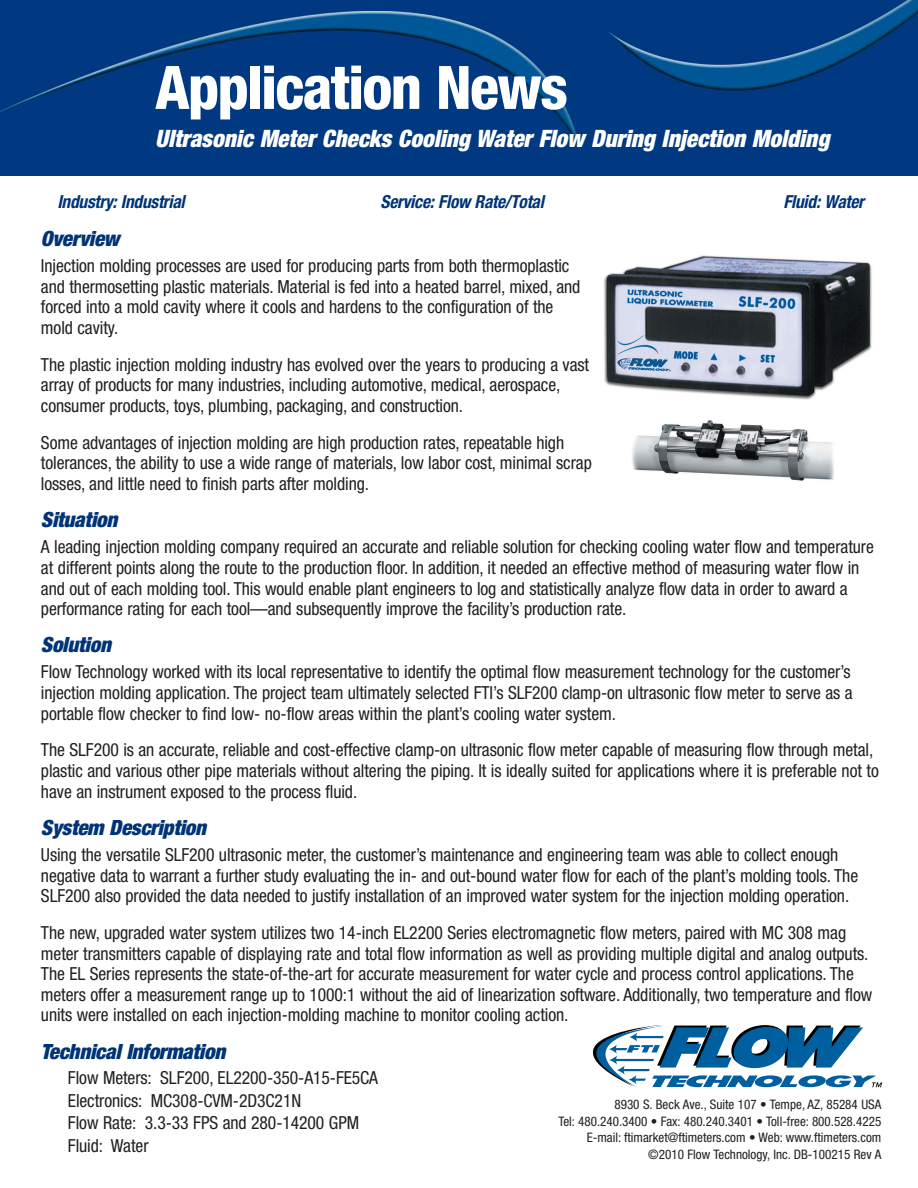
<style>
.page{position:relative;width:918px;height:1188px;background:#fff}
.page>*{position:absolute;margin:0;border:0;box-sizing:border-box;transform-origin:0 0}
.t1{font:800 condensed 60px "Helvetica Neue LT Std";letter-spacing:-.025em;color:#fff}
.t2{font:italic 900 condensed 24px "Helvetica Neue LT Std";color:#fff}
.t3{font:italic 900 condensed 21px "Helvetica Neue LT Std";letter-spacing:-.01em;color:#003476}
.t4{font:condensed 18px/20.5px "Helvetica Neue LT Std";letter-spacing:-.005em;color:#231f20}
.t5{font:italic 700 condensed 18px "Helvetica Neue LT Std";letter-spacing:-.015em;color:#003476}
.t6{font:condensed 13.2px/16.5px "Helvetica Neue LT Std";color:#231f20;text-align:right}
</style>
<div class="page">
<img style="left:0;top:0;width:918px;height:175px">
<svg style="left:592px;top:1025px;width:290px;height:63px"></svg>
<img style="left:604px;top:255px;width:268px;height:145px">
<img style="left:632px;top:420px;width:202px;height:61px">
<h1 class="t1" style="left:155px;top:66px;width:414px">Application News</h1>
<h2 class="t2" style="left:155px;top:129px;width:676px">Ultrasonic Meter Checks Cooling Water Flow During Injection Molding</h2>
<p class="t5" style="left:57px;top:195px;width:132px">Industry: Industrial</p>
<p class="t5" style="left:381px;top:195px;width:168px">Service: Flow Rate/Total</p>
<p class="t5" style="left:783px;top:195px;width:85px">Fluid: Water</p>
<p class="t3" style="left:41px;top:231px;width:80px">Overview</p>
<p class="t4" style="left:41px;top:257px;width:541px">Injection molding processes are used for producing parts from both thermoplastic and thermosetting plastic materials. Material is fed into a heated barrel, mixed, and forced into a mold cavity where it cools and hardens to the configuration of the mold cavity.</p>
<p class="t4" style="left:41px;top:356px;width:550px">The plastic injection molding industry has evolved over the years to producing a vast array of products for many industries, including automotive, medical, aerospace, consumer products, toys, plumbing, packaging, and construction.</p>
<p class="t4" style="left:41px;top:434px;width:552px">Some advantages of injection molding are high production rates, repeatable high tolerances, the ability to use a wide range of materials, low labor cost, minimal scrap losses, and little need to finish parts after molding.</p>
<p class="t3" style="left:41px;top:512px;width:78px">Situation</p>
<p class="t4" style="left:41px;top:538px;width:834px">A leading injection molding company required an accurate and reliable solution for checking cooling water flow and temperature at different points along the route to the production floor. In addition, it needed an effective method of measuring water flow in and out of each molding tool. This would enable plant engineers to log and statistically analyze flow data in order to award a performance rating for each tool—and subsequently improve the facility’s production rate.</p>
<p class="t3" style="left:41px;top:637px;width:72px">Solution</p>
<p class="t4" style="left:41px;top:663px;width:813px;text-align:justify">Flow Technology worked with its local representative to identify the optimal flow measurement technology for the customer’s injection molding application. The project team ultimately selected FTI’s SLF200 clamp-on ultrasonic flow meter to serve as a portable flow checker to find low- no-flow areas within the plant’s cooling water system.</p>
<p class="t4" style="left:41px;top:741px;width:839px">The SLF200 is an accurate, reliable and cost-effective clamp-on ultrasonic flow meter capable of measuring flow through metal, plastic and various other pipe materials without altering the piping. It is ideally suited for applications where it is preferable not to have an instrument exposed to the process fluid.</p>
<p class="t3" style="left:41px;top:820px;width:167px">System Description</p>
<p class="t4" style="left:41px;top:846px;width:819px">Using the versatile SLF200 ultrasonic meter, the customer’s maintenance and engineering team was able to collect enough negative data to warrant a further study evaluating the in- and out-bound water flow for each of the plant’s molding tools. The<br>SLF200 also provided the data needed to justify installation of an improved water system for the injection molding operation.</p>
<p class="t4" style="left:41px;top:924px;width:833px">The new, upgraded water system utilizes two 14-inch EL2200 Series electromagnetic flow meters, paired with MC 308 mag meter transmitters capable of displaying rate and total flow information as well as providing multiple digital and analog outputs.<br>The EL Series represents the state-of-the-art for accurate measurement for water cycle and process control applications. The meters offer a measurement range up to 1000:1 without the aid of linearization software. Additionally, two temperature and flow units were installed on each injection-molding machine to monitor cooling action.</p>
<p class="t3" style="left:41px;top:1044px;width:186px">Technical Information</p>
<p class="t4" style="left:68px;top:1068px;width:312px;line-height:22.4px">Flow Meters: SLF200, EL2200-350-A15-FE5CA<br>Electronics: MC308-CVM-2D3C21N<br>Flow Rate: 3.3-33 FPS and 280-14200 GPM<br>Fluid: Water</p>
<p class="t6" style="left:558px;top:1097px;width:324px">8930 S. Beck Ave., Suite 107 • Tempe, AZ, 85284 USA<br>Tel: 480.240.3400 • Fax: 480.240.3401 • Toll-free: 800.528.4225<br>E-mail: ftimarket@ftimeters.com • Web: www.ftimeters.com ©2010 Flow Technology, Inc. DB-100215 Rev A</p>
</div>
